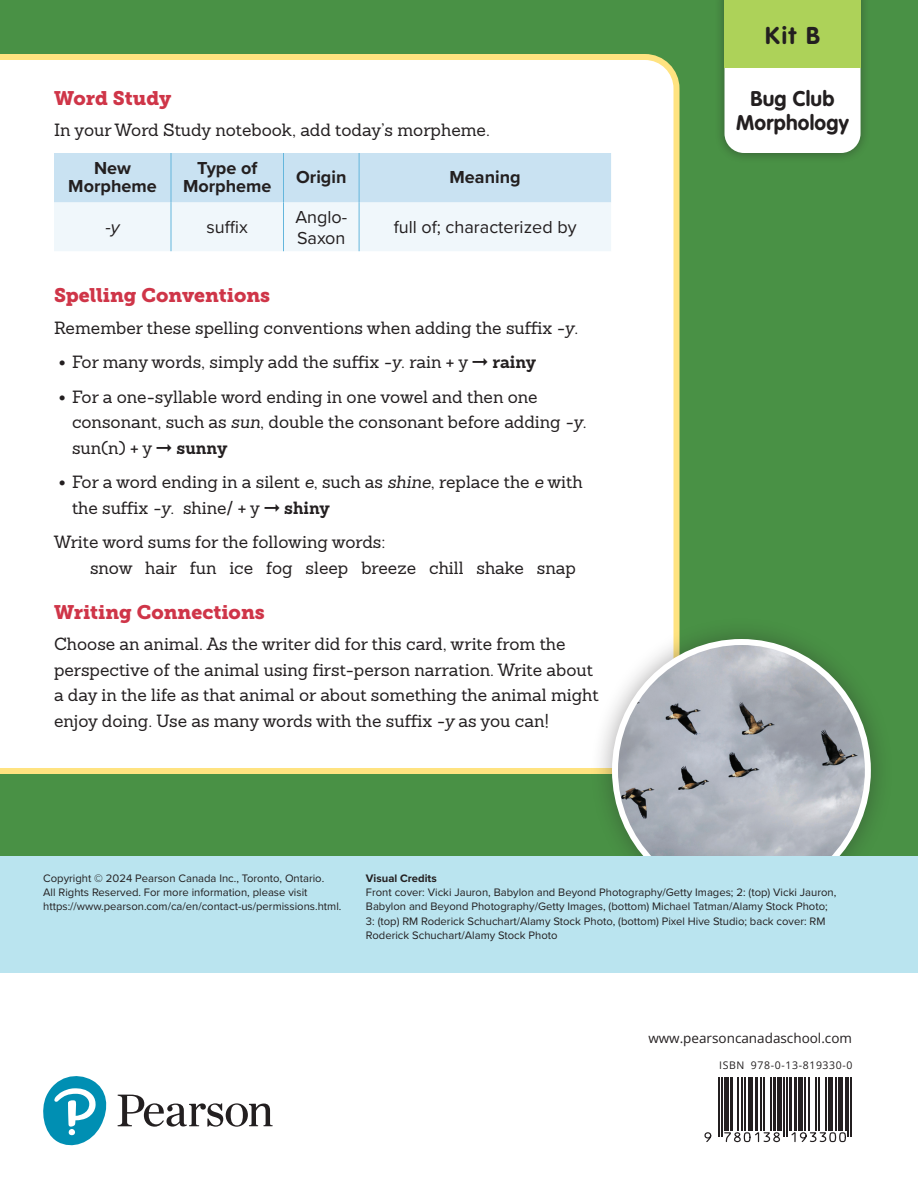
<style>
.page{position:relative;width:918px;height:1188px;background:#fff}
.page>*{position:absolute;margin:0;border:0;box-sizing:border-box;transform-origin:0 0}
.kit_num{font:700 24px "VAG Rounded Std";color:#231f20}
.bug_tag{font:700 21px "VAG Rounded LT Pro";letter-spacing:.01em;color:#231f20}
.cvr_margin_head{font:19.5px "Museo Slab 900";color:#cf3548}
.table_text{font:18px/21px "Proxima Nova";color:#231f20}
.table_h2{font:700 18px/18px "Proxima Nova";color:#231f20;text-align:center}
.table_text-2{font:italic 18px "Proxima Nova";color:#231f20}
.body_serif{font:17.25px/25.5px "Sanchez Slab";color:#231f20}
.body_serif_space{font:17.25px "Sanchez Slab";color:#231f20}
.t1{font:13.5px "Open Sans";color:#231f20}
.cvr_copyright{font:11.25px/14.2px "Proxima Nova";color:#231f20}
.t2{font:10.5px "Open Sans";letter-spacing:.06em;color:#231f20}
.s1{font-style:italic}
.s2{font-family:"Proxima Nova";font-weight:700;font-size:21px}
.s3{font-weight:700}
</style>
<div class="page">
<div style="left:0;top:0;width:918px;height:973px;background:#499145"></div>
<div style="left:0;top:54px;width:680px;height:720px;background:#fff"></div>
<svg style="left:718px;top:1078px;width:133px;height:59px"></svg>
<hr style="left:719px;top:1078px;width:1px;height:59px;background:#231f20">
<hr style="left:721px;top:1078px;width:2px;height:59px;background:#231f20">
<div style="left:724px;top:1078px;width:5px;height:53px;background:#231f20"></div>
<hr style="left:730px;top:1078px;width:3px;height:53px;background:#231f20">
<hr style="left:737px;top:1078px;width:1px;height:53px;background:#231f20">
<hr style="left:741px;top:1078px;width:2px;height:53px;background:#231f20">
<hr style="left:744px;top:1078px;width:1px;height:53px;background:#231f20">
<hr style="left:748px;top:1078px;width:4px;height:53px;background:#231f20">
<hr style="left:755px;top:1078px;width:3px;height:53px;background:#231f20">
<hr style="left:761px;top:1078px;width:1px;height:53px;background:#231f20">
<hr style="left:764px;top:1078px;width:1px;height:53px;background:#231f20">
<hr style="left:771px;top:1078px;width:1px;height:53px;background:#231f20">
<hr style="left:773px;top:1078px;width:3px;height:53px;background:#231f20">
<hr style="left:778px;top:1078px;width:4px;height:53px;background:#231f20">
<hr style="left:783px;top:1078px;width:2px;height:59px;background:#231f20">
<hr style="left:786px;top:1078px;width:1px;height:59px;background:#231f20">
<hr style="left:789px;top:1078px;width:3px;height:53px;background:#231f20">
<hr style="left:794px;top:1078px;width:3px;height:53px;background:#231f20">
<hr style="left:799px;top:1078px;width:4px;height:53px;background:#231f20">
<hr style="left:804px;top:1078px;width:2px;height:53px;background:#231f20">
<hr style="left:808px;top:1078px;width:2px;height:53px;background:#231f20">
<hr style="left:816px;top:1078px;width:1px;height:53px;background:#231f20">
<hr style="left:818px;top:1078px;width:2px;height:53px;background:#231f20">
<hr style="left:825px;top:1078px;width:2px;height:53px;background:#231f20">
<hr style="left:828px;top:1078px;width:4px;height:53px;background:#231f20">
<hr style="left:835px;top:1078px;width:2px;height:53px;background:#231f20">
<hr style="left:838px;top:1078px;width:4px;height:53px;background:#231f20">
<hr style="left:845px;top:1078px;width:1px;height:53px;background:#231f20">
<hr style="left:848px;top:1078px;width:1px;height:59px;background:#231f20">
<hr style="left:851px;top:1078px;width:1px;height:59px;background:#231f20">
<svg style="left:704px;top:1131px;width:143px;height:12px"></svg>
<svg style="left:118px;top:1095px;width:155px;height:32px"></svg>
<svg style="left:43px;top:1076px;width:64px;height:69px"></svg>
<div style="left:589px;top:616px;width:305px;height:309px;background:#231f20;opacity:.4"></div>
<img style="left:615px;top:642px;width:253px;height:214px">
<div style="left:0;top:856px;width:918px;height:117px;background:#bae4ef"></div>
<svg style="left:54px;top:153px;width:557px;height:98px;background:#dcecf6"></svg>
<hr style="left:171px;top:153px;width:1px;height:49px;background:#64b6dc">
<hr style="left:283px;top:153px;width:1px;height:49px;background:#64b6dc">
<hr style="left:359px;top:153px;width:1px;height:49px;background:#64b6dc">
<hr style="left:171px;top:202px;width:1px;height:49px;background:#64b6dc">
<hr style="left:283px;top:202px;width:1px;height:49px;background:#64b6dc">
<hr style="left:359px;top:202px;width:1px;height:49px;background:#64b6dc">
<div style="left:714px;top:0;width:156px;height:163px;background:#231f20;opacity:.45"></div>
<div style="left:724px;top:68px;width:137px;height:85px;background:#fff"></div>
<div style="left:724px;top:0;width:137px;height:68px;background:#add259"></div>
<p class="cvr_margin_head" style="left:54px;top:86px;width:119px">Word Study</p>
<p class="body_serif" style="left:54px;top:117px;width:437px">In your Word Study notebook, add today’s morpheme.</p>
<p class="table_h2" style="left:68px;top:158px;width:90px">New<br>Morpheme</p>
<p class="table_h2" style="left:183px;top:158px;width:90px">Type of<br>Morpheme</p>
<p class="table_h2" style="left:296px;top:167px;width:52px">Origin</p>
<p class="table_h2" style="left:450px;top:167px;width:73px">Meaning</p>
<p class="table_text-2" style="left:105px;top:214px;width:16px">-y</p>
<p class="table_text" style="left:207px;top:216px;width:43px">suffix</p>
<p class="table_text" style="left:295px;top:205px;width:53px">Anglo-<br>Saxon</p>
<p class="table_text" style="left:394px;top:216px;width:184px">full of; characterized by</p>
<p class="cvr_margin_head" style="left:54px;top:284px;width:218px">Spelling Conventions</p>
<p class="body_serif" style="left:54px;top:315px;width:526px">Remember these spelling conventions when adding the suffix <span class="s1">-y</span>.</p>
<p class="body_serif" style="left:58px;top:349px;width:479px"><span class="s2">•</span> For many words, simply add the suffix <span class="s1">-y</span>. rain + y ➞ <span class="s3">rainy</span></p>
<p class="body_serif" style="left:72px;top:384px;width:516px;text-indent:-14px"><span class="s2">•</span> For a one-syllable word ending in one vowel and then one consonant, such as <span class="s1">sun</span>, double the consonant before adding <span class="s1">-y</span>. sun(n) + y ➞ <span class="s3">sunny</span></p>
<p class="body_serif" style="left:72px;top:469px;width:512px;text-indent:-14px"><span class="s2">•</span> For a word ending in a silent <span class="s1">e</span>, such as <span class="s1">shine</span>, replace the <span class="s1">e</span> with the suffix <span class="s1">-y</span>. shine/ + y ➞ <span class="s3">shiny</span></p>
<p class="body_serif_space" style="left:54px;top:531px;width:333px">Write word sums for the following words:</p>
<p class="body_serif" style="left:90px;top:555px;width:488px">snow hair fun ice fog sleep breeze chill shake snap</p>
<p class="cvr_margin_head" style="left:54px;top:601px;width:212px">Writing Connections</p>
<p class="body_serif" style="left:54px;top:631px;width:546px">Choose an animal. As the writer did for this card, write from the perspective of the animal using first-person narration. Write about a day in the life as that animal or about something the animal might enjoy doing. Use as many words with the suffix <span class="s1">-y</span> as you can!</p>
<p class="kit_num" style="left:765px;top:22px;width:56px">Kit B</p>
<p class="bug_tag" style="left:750px;top:85px;width:86px">Bug Club</p>
<p class="bug_tag" style="left:736px;top:109px;width:114px">Morphology</p>
<p class="cvr_copyright" style="left:43px;top:871px;width:300px">Copyright © 2024 Pearson Canada Inc., Toronto, Ontario.<br>All Rights Reserved. For more information, please visit https://www.pearson.com/ca/en/contact-us/permissions.html.</p>
<p class="cvr_copyright" style="left:366px;top:871px;width:472px"><span class="s3">Visual Credits<br></span>Front cover: Vicki Jauron, Babylon and Beyond Photography/Getty Images; 2: (top) Vicki Jauron, Babylon and Beyond Photography/Getty Images, (bottom) Michael Tatman/Alamy Stock Photo; 3: (top) RM Roderick Schuchart/Alamy Stock Photo, (bottom) Pixel Hive Studio; back cover: RM Roderick Schuchart/Alamy Stock Photo</p>
<p class="t1" style="left:648px;top:1029px;width:205px">www.pearsoncanadaschool.com</p>
<p class="t2" style="left:719px;top:1058px;width:135px">ISBN 978-0-13-819330-0</p>
</div>
